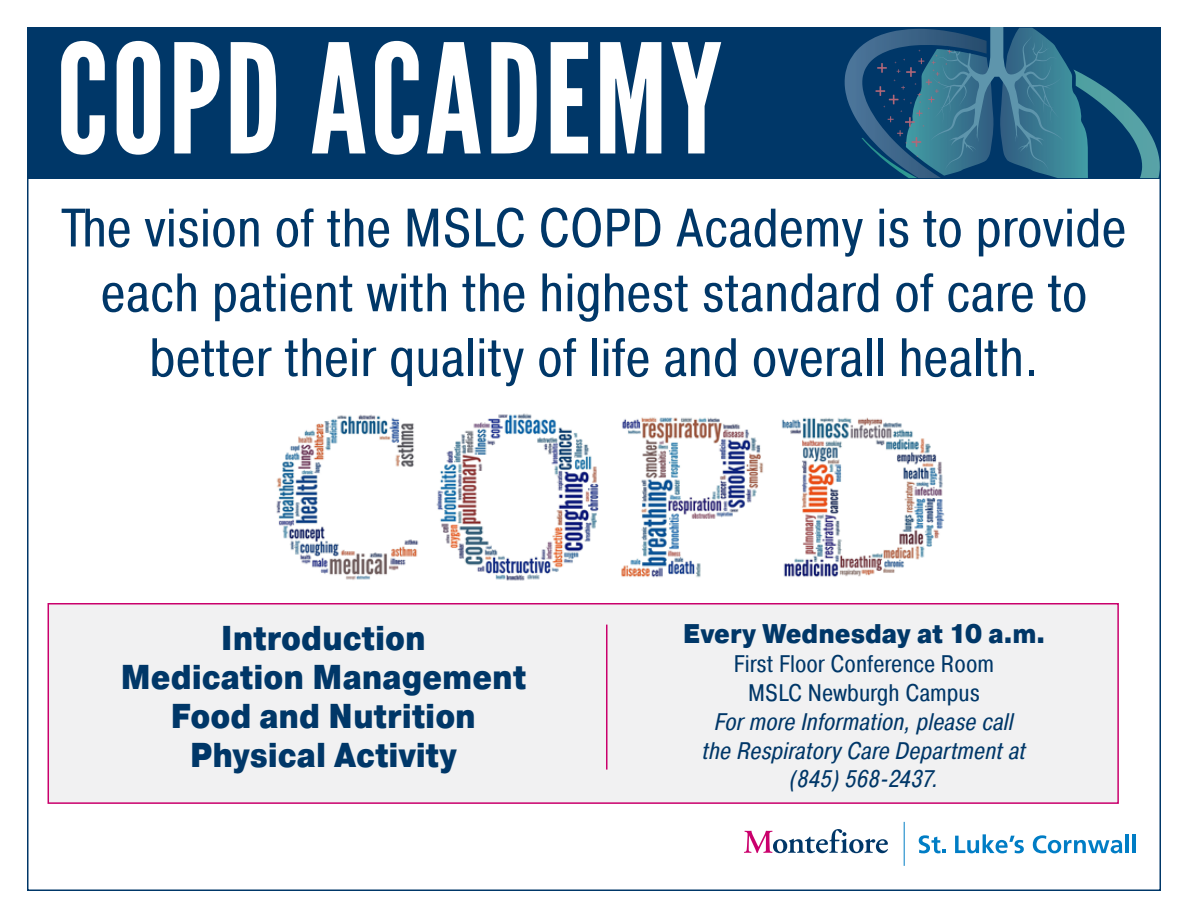
<style>
.page{position:relative;width:1188px;height:918px;background:#fff}
.page>*{position:absolute;margin:0;border:0;box-sizing:border-box;transform-origin:0 0}
.t1{font:151.5px "League Gothic";letter-spacing:.02em;color:#fff}
.t2{font:54px/64.8px "Pragmatica Cond";color:#003768;text-align:center}
.t3{font:900 34.5px/39px "Pragmatica Cond";color:#003768;text-align:center}
.t4{font:900 27px "Pragmatica Cond";color:#003768}
.t5{font:italic 24px/28.8px "Pragmatica Cond";color:#003768;text-align:center}
.t6{font:24px/28.8px "Pragmatica Cond";color:#003768;text-align:center}
</style>
<div class="page">
<img style="left:276px;top:413px;width:669px;height:168px">
<div style="left:48px;top:603px;width:1071px;height:201px;background:#f1f1f2;border:2px solid #ca006c"></div>
<div style="left:27px;top:27px;width:1133px;height:151px;background:#003768"></div>
<svg style="left:744px;top:829px;width:144px;height:24px"></svg>
<hr style="left:904px;top:822px;width:1px;height:44px;background:#007dc5">
<svg style="left:919px;top:835px;width:27px;height:18px"></svg>
<svg style="left:955px;top:834px;width:69px;height:19px"></svg>
<svg style="left:1033px;top:835px;width:89px;height:18px"></svg>
<hr style="left:1125px;top:834px;width:4px;height:19px;background:#007dc5">
<hr style="left:1132px;top:834px;width:4px;height:19px;background:#007dc5">
<svg style="left:845px;top:28px;width:315px;height:150px"></svg>
<hr style="left:606px;top:625px;width:2px;height:145px;background:#ca006c">
<h1 class="t1" style="left:56px;top:9px;width:668px">COPD ACADEMY</h1>
<p class="t2" style="left:61px;top:195px;width:1067px">The vision of the MSLC COPD Academy is to provide each patient with the highest standard of care to better their quality of life and overall health.</p>
<p class="t3" style="left:120px;top:620px;width:407px">Introduction<br>Medication Management<br>Food and Nutrition<br>Physical Activity</p>
<p class="t4" style="left:683px;top:617px;width:364px">Every Wednesday at 10 a.m.</p>
<p class="t6" style="left:734px;top:649px;width:262px">First Floor Conference Room<br>MSLC Newburgh Campus</p>
<p class="t5" style="left:702px;top:707px;width:325px">For more Information, please call the Respiratory Care Department at (845) 568-2437.</p>
</div>
